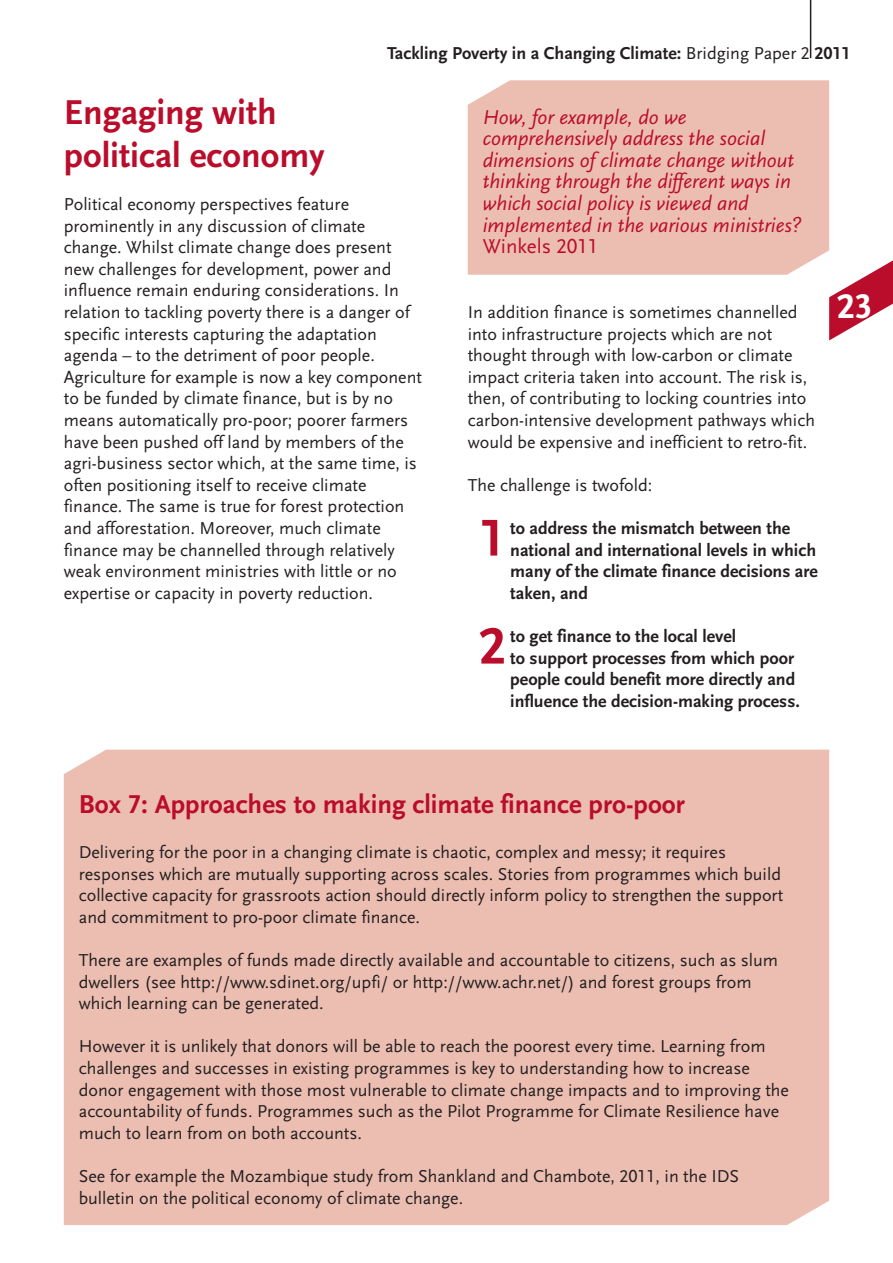
<style>
.page{position:relative;width:893px;height:1263px;background:#fff}
.page>*{position:absolute;margin:0;border:0;box-sizing:border-box;transform-origin:0 0}
.t1{font:700 54px/108px "Scala Sans LF";color:#ba0d2b}
.t2{font:700 36px/43.2px "Scala Sans LF";color:#ba0d2b}
.t3{font:700 36px "Scala Sans LF";color:#fff}
.t4{font:700 27px "Scala Sans LF";color:#ba0d2b}
.t5{font:italic 21px/21.6px "Scala Sans LF";color:#ba0d2b}
.t6{font:21px "Scala Sans LF";color:#ba0d2b}
.t7{font:18px/21.6px "Scala Sans LF";color:#231f20}
.t8{font:700 18px/21.6px "Scala Sans LF";color:#231f20}
.s1{font-weight:400}
</style>
<div class="page">
<div style="left:64px;top:750px;width:765px;height:475px;background:#ecbeb1"></div>
<div style="left:468px;top:80px;width:361px;height:195px;background:#ecbeb1"></div>
<hr style="left:810px;top:0;width:1px;height:58px;background:#231f20">
<svg style="left:829px;top:260px;width:64px;height:80px"></svg>
<p class="t8" style="left:387px;top:43px;width:465px">Tackling Poverty in a Changing Climate: <span class="s1">Bridging Paper 2</span> 2011</p>
<h2 class="t2" style="left:64px;top:92px;width:263px">Engaging with political economy</h2>
<p class="t7" style="left:64px;top:194px;width:360px">Political economy perspectives feature prominently in any discussion of climate change. Whilst climate change does present new challenges for development, power and influence remain enduring considerations. In relation to tackling poverty there is a danger of specific interests capturing the adaptation agenda – to the detriment of poor people.<br>Agriculture for example is now a key component to be funded by climate finance, but is by no means automatically pro-poor; poorer farmers have been pushed off land by members of the agri-business sector which, at the same time, is often positioning itself to receive climate finance. The same is true for forest protection and afforestation. Moreover, much climate finance may be channelled through relatively weak environment ministries with little or no expertise or capacity in poverty reduction.</p>
<p class="t5" style="left:483px;top:107px;width:321px">How, for example, do we comprehensively address the social dimensions of climate change without thinking through the different ways in which social policy is viewed and implemented in the various ministries?</p>
<p class="t6" style="left:483px;top:236px;width:117px">Winkels 2011</p>
<p class="t7" style="left:468px;top:302px;width:349px">In addition finance is sometimes channelled into infrastructure projects which are not thought through with low-carbon or climate impact criteria taken into account. The risk is, then, of contributing to locking countries into carbon-intensive development pathways which would be expensive and inefficient to retro-fit.</p>
<p class="t7" style="left:468px;top:475px;width:186px">The challenge is twofold:</p>
<p class="t8" style="left:510px;top:518px;width:309px">to address the mismatch between the national and international levels in which many of the climate finance decisions are taken, and</p>
<p class="t8" style="left:510px;top:626px;width:291px">to get finance to the local level<br>to support processes from which poor people could benefit more directly and influence the decision-making process.</p>
<h1 class="t1" style="left:479px;top:486px;width:28px">1<br>2</h1>
<h2 class="t3" style="left:837px;top:289px;width:37px">23</h2>
<h3 class="t4" style="left:79px;top:792px;width:608px">Box 7: Approaches to making climate finance pro-poor</h3>
<p class="t7" style="left:79px;top:842px;width:706px">Delivering for the poor in a changing climate is chaotic, complex and messy; it requires responses which are mutually supporting across scales. Stories from programmes which build collective capacity for grassroots action should directly inform policy to strengthen the support and commitment to pro-poor climate finance.</p>
<p class="t7" style="left:79px;top:950px;width:701px">There are examples of funds made directly available and accountable to citizens, such as slum dwellers (see http://www.sdinet.org/upfi/ or http://www.achr.net/) and forest groups from which learning can be generated.</p>
<p class="t7" style="left:79px;top:1036px;width:712px">However it is unlikely that donors will be able to reach the poorest every time. Learning from challenges and successes in existing programmes is key to understanding how to increase donor engagement with those most vulnerable to climate change impacts and to improving the accountability of funds. Programmes such as the Pilot Programme for Climate Resilience have much to learn from on both accounts.</p>
<p class="t7" style="left:79px;top:1166px;width:662px">See for example the Mozambique study from Shankland and Chambote, 2011, in the IDS bulletin on the political economy of climate change.</p>
</div>
